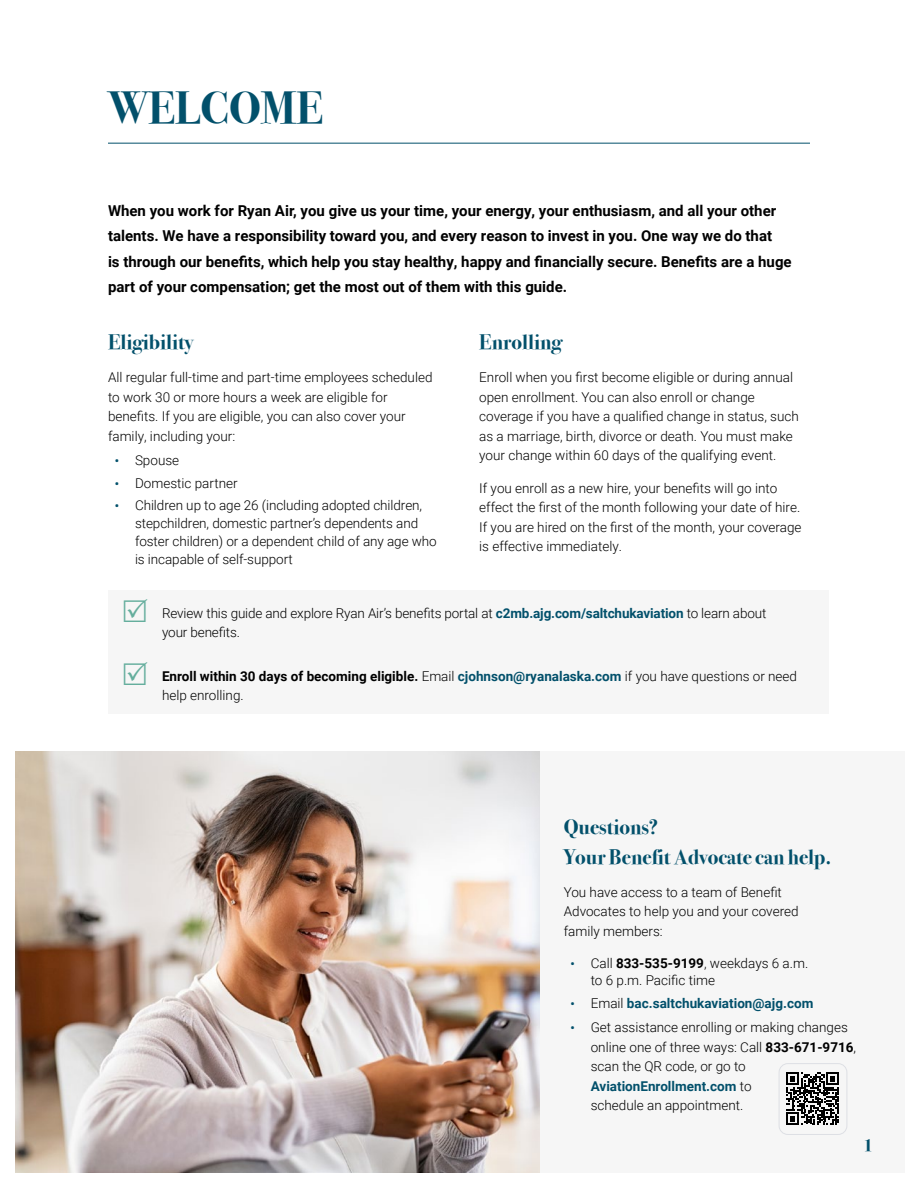
<style>
.page{position:relative;width:918px;height:1188px;background:#fff}
.page>*{position:absolute;margin:0;border:0;box-sizing:border-box;transform-origin:0 0}
.t1{font:700 45px "Bodoni Svty Two ITCTT";color:#02506b}
.t2{font:700 21px/30px "Bodoni Svty Two ITCTT";color:#02506b}
.t3{font:700 18px "Bodoni Svty Two ITCTT";color:#02506b}
.t4{font:700 15px/25.5px "Roboto";color:#000}
.t5{font:300 13.5px/19.5px "Roboto";color:#000}
.t6{font:700 13.5px "Roboto";color:#02506b}
.s1{font-weight:700;font-size:12px;color:#02506b}
.s2{font-weight:700;color:#02506b}
.s3{font-weight:700}
.s4{font-size:12px}
.s5{font-weight:300;color:#000}
</style>
<div class="page">
<div style="left:537px;top:752px;width:368px;height:421px;background:#f6f6f6"></div>
<img style="left:15px;top:752px;width:525px;height:421px">
<hr style="left:108px;top:143px;width:702px;height:1px;background:#02506b">
<div style="left:108px;top:590px;width:720px;height:124px;background:#f6f6f6"></div>
<div style="left:779px;top:1063px;width:68px;height:72px;border:1px solid #dddfe4;border-radius:9px"></div>
<svg style="left:786px;top:1072px;width:53px;height:53px"></svg>
<h1 class="t1" style="left:108px;top:70px;width:217px">WELCOME</h1>
<p class="t4" style="left:108px;top:197px;width:685px">When you work for Ryan Air, you give us your time, your energy, your enthusiasm, and all your other talents. We have a responsibility toward you, and every reason to invest in you. One way we do that<br>is through our benefits, which help you stay healthy, happy and financially secure. Benefits are a huge part of your compensation; get the most out of them with this guide.</p>
<h2 class="t2" style="left:108px;top:325px;width:87px">Eligibility</h2>
<p class="t5" style="left:108px;top:367px;width:326px">All regular full-time and part-time employees scheduled to work 30 or more hours a week are eligible for benefits. If you are eligible, you can also cover your family, including your:</p>
<p class="t5" style="left:115px;top:450px;width:66px"><span class="s1">•</span> Spouse</p>
<p class="t5" style="left:115px;top:473px;width:124px"><span class="s1">•</span> Domestic partner</p>
<p class="t5" style="left:135px;top:496px;width:303px;line-height:18px;text-indent:-20px"><span class="s1">•</span> Children up to age 26 (including adopted children, stepchildren, domestic partner’s dependents and foster children) or a dependent child of any age who is incapable of self-support</p>
<h2 class="t2" style="left:479px;top:325px;width:84px">Enrolling</h2>
<p class="t5" style="left:479px;top:367px;width:321px">Enroll when you first become eligible or during annual open enrollment. You can also enroll or change coverage if you have a qualified change in status, such as a marriage, birth, divorce or death. You must make your change within 60 days of the qualifying event.</p>
<p class="t5" style="left:479px;top:478px;width:324px">If you enroll as a new hire, your benefits will go into effect the first of the month following your date of hire.<br>If you are hired on the first of the month, your coverage is effective immediately.</p>
<p class="t5" style="left:162px;top:603px;width:606px">Review this guide and explore Ryan Air’s benefits portal at <span class="s2">c2mb.ajg.com/saltchukaviation</span> to learn about your benefits.</p>
<p class="t5" style="left:162px;top:666px;width:637px"><span class="s3">Enroll within 30 days of becoming eligible.</span> Email <span class="s2">cjohnson@ryanalaska.com</span> if you have questions or need help enrolling.</p>
<h2 class="t2" style="left:564px;top:810px;width:269px">Questions?<br>Your Benefit Advocate can help.</h2>
<p class="t5" style="left:564px;top:882px;width:236px">You have access to a team of Benefit<br>Advocates to help you and your covered family members:</p>
<p class="t5" style="left:591px;top:953px;width:219px;line-height:18px;text-indent:-20px"><span class="s1">•</span> Call <span class="s3">833-535-9199</span>, weekdays 6 a.m. to 6 p.m. Pacific time</p>
<p class="t6" style="left:571px;top:994px;width:244px"><span class="s4">•</span> <span class="s5">Email</span> bac.saltchukaviation@ajg.com</p>
<p class="t5" style="left:591px;top:1017px;width:267px;text-indent:-20px"><span class="s1">•</span> Get assistance enrolling or making changes online one of three ways: Call <span class="s3">833-671-9716</span>, scan the QR code, or go to <span class="s2">AviationEnrollment.com</span> to<br>schedule an appointment.</p>
<h3 class="t3" style="left:863px;top:1130px;width:12px">1</h3>
</div>
